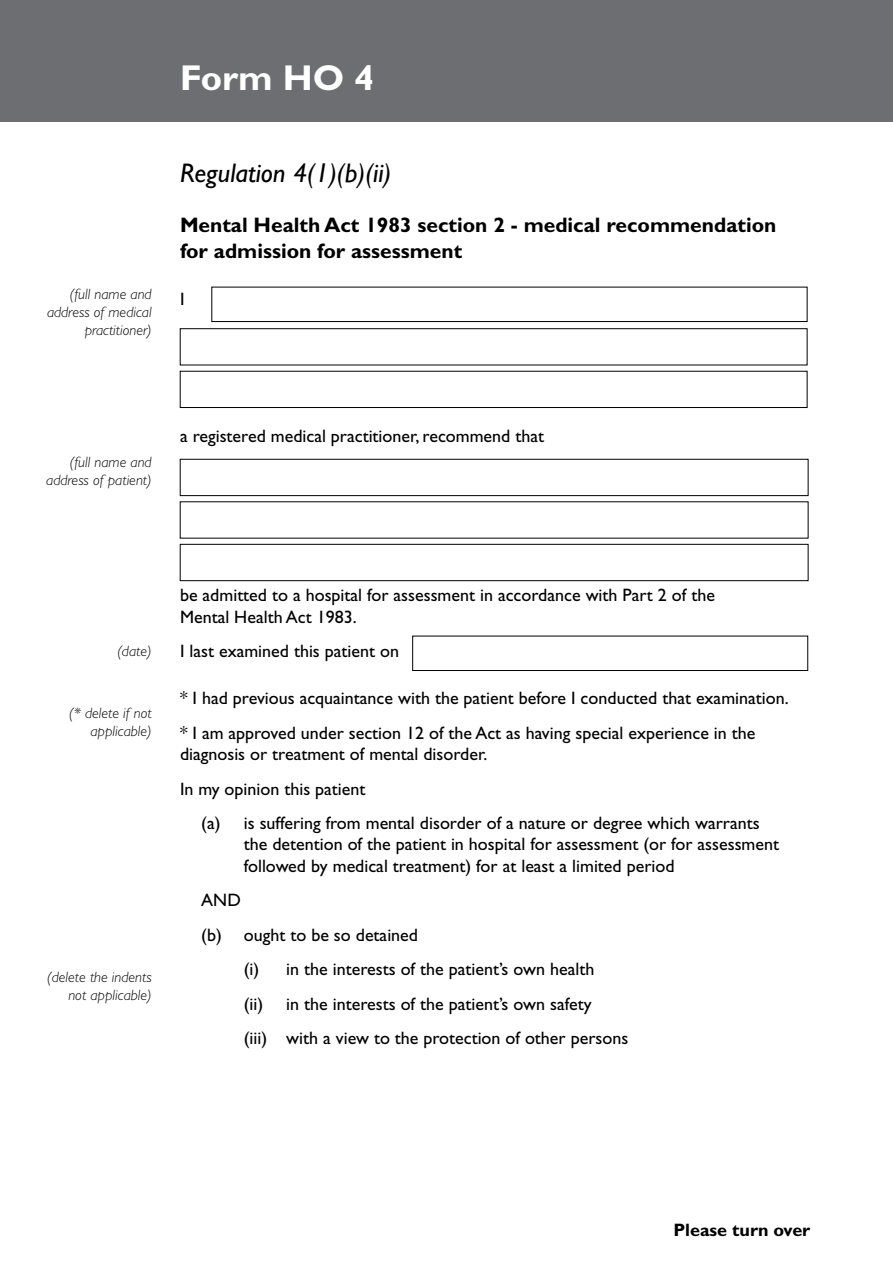
<style>
.page{position:relative;width:893px;height:1263px;background:#fff}
.page>*{position:absolute;margin:0;border:0;box-sizing:border-box;transform-origin:0 0}
.Heading{font:700 36px "Gill Sans Std";color:#fff}
.Sub_heading{font:italic 27px "Gill Sans Std";color:#000}
.Sub_sub_heading{font:700 21px/25.2px "Gill Sans Std";color:#000}
.text{font:18px/21.6px "Gill Sans Std";color:#000}
.bullets{font:18px/21.6px "Gill Sans Std";color:#000}
.text-2{font:700 18px "Gill Sans Std";color:#000}
.text-3{font:italic 300 15px/18px "Gill Sans Std";color:#000;text-align:right}
</style>
<div class="page">
<div style="left:0;top:0;width:893px;height:122px;background:#6d6e71"></div>
<div style="left:180px;top:459px;width:628px;height:37px;border:1px solid #000"></div>
<div style="left:212px;top:287px;width:595px;height:35px;border:1px solid #000"></div>
<div style="left:180px;top:328px;width:627px;height:37px;border:1px solid #000"></div>
<div style="left:180px;top:544px;width:628px;height:37px;border:1px solid #000"></div>
<div style="left:412px;top:636px;width:396px;height:35px;border:1px solid #000"></div>
<div style="left:180px;top:371px;width:627px;height:37px;border:1px solid #000"></div>
<p class="Heading" style="left:180px;top:56px;width:196px">Form HO 4</p>
<p class="text-3" style="left:47px;top:285px;width:106px">(full name and address of medical practitioner)</p>
<p class="Sub_heading" style="left:180px;top:157px;width:213px">Regulation 4(1)(b)(ii)</p>
<p class="Sub_sub_heading" style="left:180px;top:213px;width:598px">Mental Health Act 1983 section 2 - medical recommendation for admission for assessment</p>
<p class="text" style="left:180px;top:288px;width:6px">I</p>
<p class="text-3" style="left:46px;top:453px;width:107px">(full name and address of patient)</p>
<p class="text" style="left:180px;top:425px;width:366px">a registered medical practitioner, recommend that</p>
<p class="text-3" style="left:117px;top:642px;width:36px">(date)</p>
<p class="text-3" style="left:69px;top:704px;width:84px">(* delete if not applicable)</p>
<p class="text-3" style="left:47px;top:968px;width:106px">(delete the indents not applicable)</p>
<p class="text" style="left:180px;top:584px;width:536px">be admitted to a hospital for assessment in accordance with Part 2 of the<br>Mental Health Act 1983.</p>
<p class="text" style="left:180px;top:640px;width:221px">I last examined this patient on</p>
<p class="text" style="left:180px;top:687px;width:610px">* I had previous acquaintance with the patient before I conducted that examination.</p>
<p class="text" style="left:180px;top:722px;width:577px">* I am approved under section 12 of the Act as having special experience in the diagnosis or treatment of mental disorder.</p>
<p class="text" style="left:180px;top:778px;width:187px">In my opinion this patient</p>
<p class="bullets" style="left:244px;top:812px;width:537px;text-indent:-43px">(a) is suffering from mental disorder of a nature or degree which warrants the detention of the patient in hospital for assessment (or for assessment followed by medical treatment) for at least a limited period</p>
<p class="bullets" style="left:201px;top:890px;width:41px">AND</p>
<p class="bullets" style="left:201px;top:924px;width:218px">(b) ought to be so detained</p>
<p class="bullets" style="left:244px;top:958px;width:352px">(i) in the interests of the patient’s own health</p>
<p class="bullets" style="left:244px;top:993px;width:21px">(ii)</p>
<p class="bullets" style="left:286px;top:993px;width:307px">in the interests of the patient’s own safety</p>
<p class="bullets" style="left:244px;top:1027px;width:386px">(iii) with a view to the protection of other persons</p>
<p class="text-2" style="left:673px;top:1219px;width:138px">Please turn over</p>
</div>
